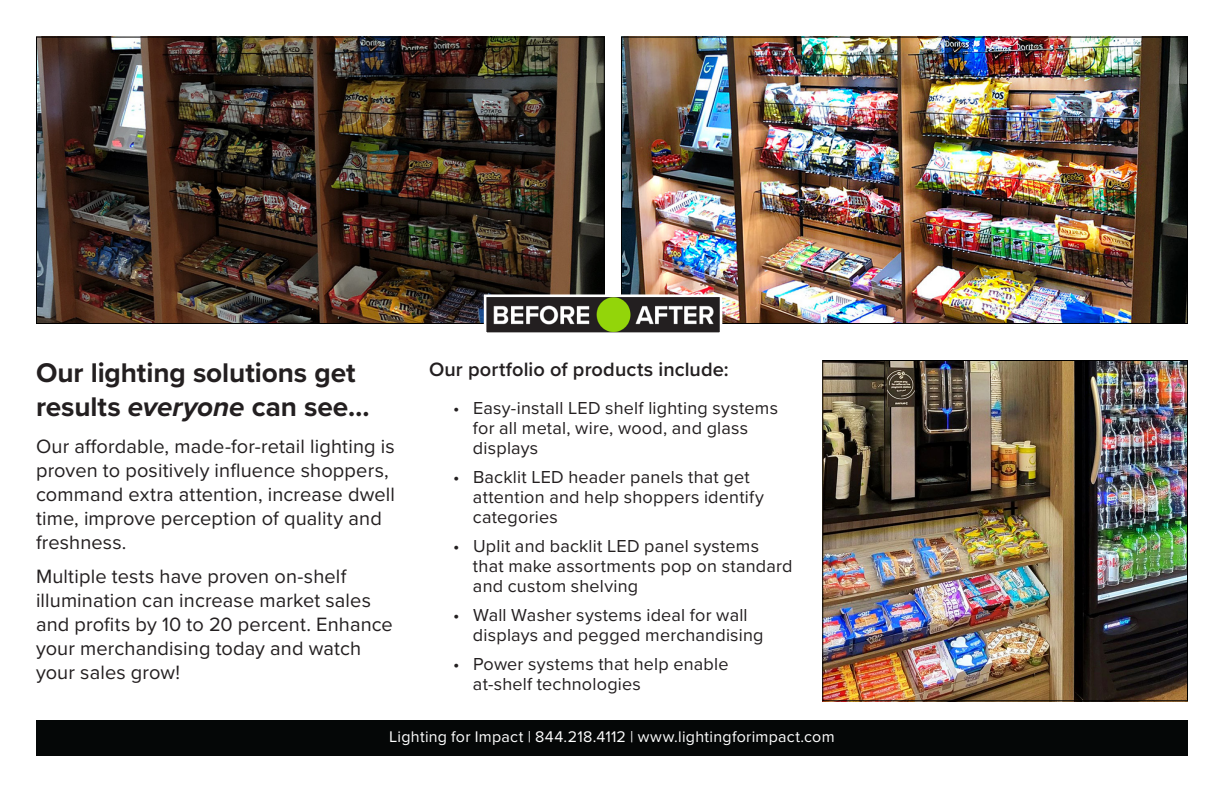
<style>
.page{position:relative;width:1224px;height:792px;background:#fff}
.page>*{position:absolute;margin:0;border:0;box-sizing:border-box;transform-origin:0 0}
.Body_text__paragraph{font:700 28px/33.6px "Proxima Nova";letter-spacing:-.005em;color:#231f20}
.Body_text__paragraph-2{font:20px/24px "Proxima Nova";letter-spacing:.005em;color:#231f20}
.Body_text__paragraph-3{font:600 20px "Proxima Nova";letter-spacing:.005em;color:#231f20}
.t1{font:18px/20px "Proxima Nova";letter-spacing:.01em;color:#231f20}
.t2{font:16px "Proxima Nova";letter-spacing:.015em;color:#fff}
.s1{font-style:italic}
</style>
<div class="page">
<div style="left:36px;top:720px;width:1152px;height:36px;background:#050707"></div>
<img style="left:38px;top:39px;width:565px;height:283px">
<img style="left:623px;top:39px;width:563px;height:283px">
<img style="left:488px;top:298px;width:230px;height:33px">
<div style="left:484px;top:294px;width:238px;height:41px;border:3px solid #fff"></div>
<img style="left:824px;top:362px;width:362px;height:337px">
<div style="left:822px;top:360px;width:366px;height:341px;border:1px solid #000"></div>
<p class="Body_text__paragraph" style="left:36px;top:355px;width:335px">Our lighting solutions get results <span class="s1">everyone</span> can see…</p>
<p class="Body_text__paragraph-2" style="left:36px;top:434px;width:360px">Our affordable, made-for-retail lighting is proven to positively influence shoppers, command extra attention, increase dwell time, improve perception of quality and freshness.</p>
<p class="Body_text__paragraph-2" style="left:36px;top:563px;width:358px">Multiple tests have proven on-shelf illumination can increase market sales and profits by 10 to 20 percent. Enhance your merchandising today and watch your sales grow!</p>
<p class="Body_text__paragraph-3" style="left:429px;top:354px;width:301px">Our portfolio of products include:</p>
<p class="t1" style="left:473px;top:397px;width:307px;text-indent:-20px">• Easy-install LED shelf lighting systems for all metal, wire, wood, and glass displays</p>
<p class="t1" style="left:473px;top:466px;width:293px;text-indent:-20px">• Backlit LED header panels that get attention and help shoppers identify categories</p>
<p class="t1" style="left:473px;top:535px;width:321px;text-indent:-20px">• Uplit and backlit LED panel systems that make assortments pop on standard and custom shelving</p>
<p class="t1" style="left:473px;top:604px;width:292px;text-indent:-20px">• Wall Washer systems ideal for wall displays and pegged merchandising</p>
<p class="t1" style="left:473px;top:653px;width:257px;text-indent:-20px">• Power systems that help enable at-shelf technologies</p>
<p class="t2" style="left:389px;top:725px;width:447px">Lighting for Impact | 844.218.4112 | www.lightingforimpact.com</p>
</div>
